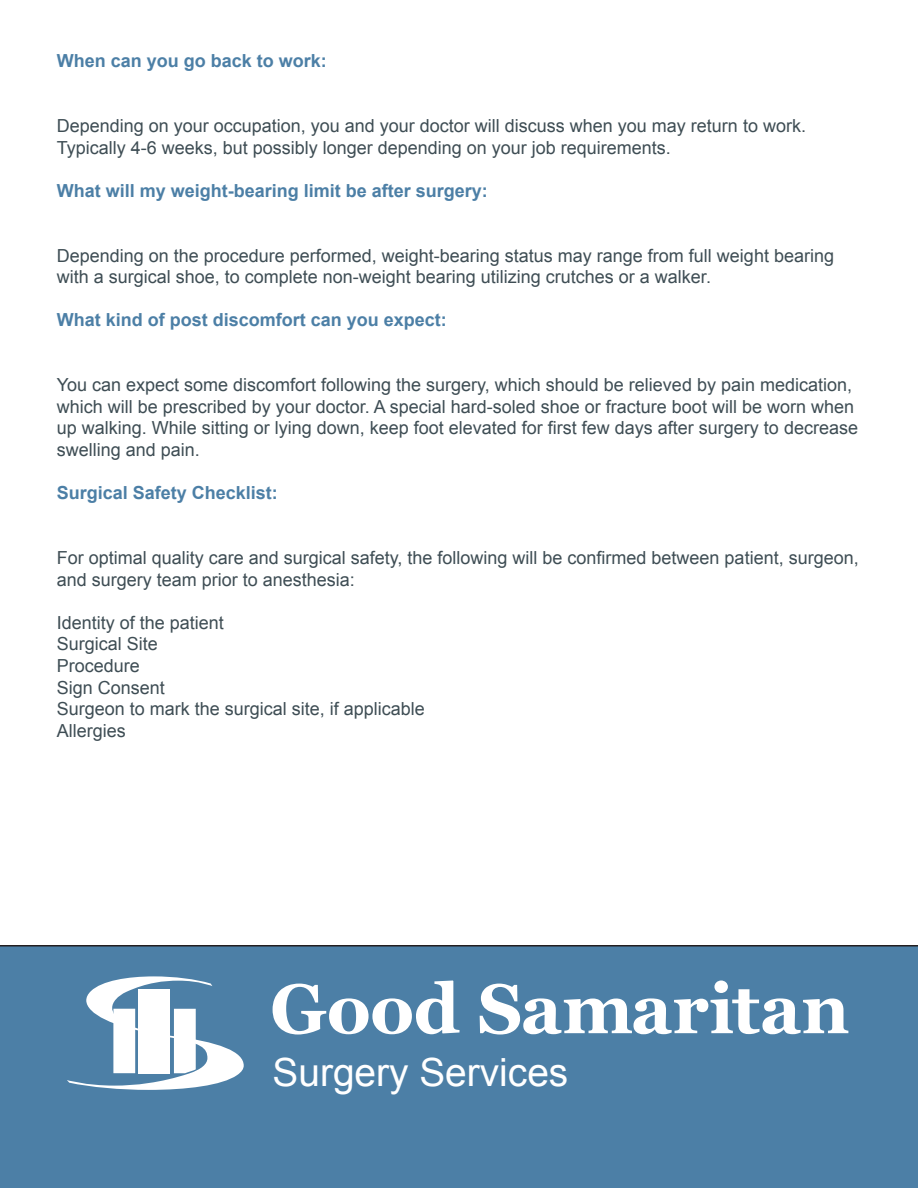
<style>
.page{position:relative;width:918px;height:1188px;background:#fff}
.page>*{position:absolute;margin:0;border:0;box-sizing:border-box;transform-origin:0 0}
.t1{font:38.85px "Arial";color:#fff}
.t2{font:18px/21.6px "Arial";color:#3e4d54}
.t3{font:700 18px "Arial";color:#4c7fa6}
</style>
<div class="page">
<div style="left:0;top:945px;width:918px;height:243px;background:#4c7fa6"></div>
<svg style="left:67px;top:976px;width:177px;height:114px"></svg>
<div style="left:139px;top:989px;width:31px;height:84px;background:#fff"></div>
<svg style="left:273px;top:981px;width:186px;height:54px"></svg>
<svg style="left:480px;top:981px;width:368px;height:54px"></svg>
<p class="t3" style="left:57px;top:49px;width:272px">When can you go back to work:</p>
<p class="t2" style="left:57px;top:115px;width:751px">Depending on your occupation, you and your doctor will discuss when you may return to work.</p>
<p class="t2" style="left:57px;top:137px;width:616px">Typically 4-6 weeks, but possibly longer depending on your job requirements.</p>
<p class="t3" style="left:57px;top:178px;width:433px">What will my weight-bearing limit be after surgery:</p>
<p class="t2" style="left:57px;top:245px;width:779px">Depending on the procedure performed, weight-bearing status may range from full weight bearing with a surgical shoe, to complete non-weight bearing utilizing crutches or a walker.</p>
<p class="t3" style="left:57px;top:308px;width:392px">What kind of post discomfort can you expect:</p>
<p class="t2" style="left:57px;top:374px;width:803px">You can expect some discomfort following the surgery, which should be relieved by pain medication, which will be prescribed by your doctor. A special hard-soled shoe or fracture boot will be worn when up walking. While sitting or lying down, keep foot elevated for first few days after surgery to decrease swelling and pain.</p>
<p class="t3" style="left:57px;top:481px;width:223px">Surgical Safety Checklist:</p>
<p class="t2" style="left:57px;top:547px;width:804px">For optimal quality care and surgical safety, the following will be confirmed between patient, surgeon, and surgery team prior to anesthesia:</p>
<p class="t2" style="left:57px;top:612px;width:169px">Identity of the patient</p>
<p class="t2" style="left:57px;top:633px;width:103px">Surgical Site</p>
<p class="t2" style="left:57px;top:655px;width:85px">Procedure</p>
<p class="t2" style="left:57px;top:677px;width:110px">Sign Consent</p>
<p class="t2" style="left:57px;top:698px;width:370px">Surgeon to mark the surgical site, if applicable</p>
<p class="t2" style="left:57px;top:720px;width:71px">Allergies</p>
<h1 class="t1" style="left:273px;top:1047px;width:297px">Surgery Services</h1>
</div>
